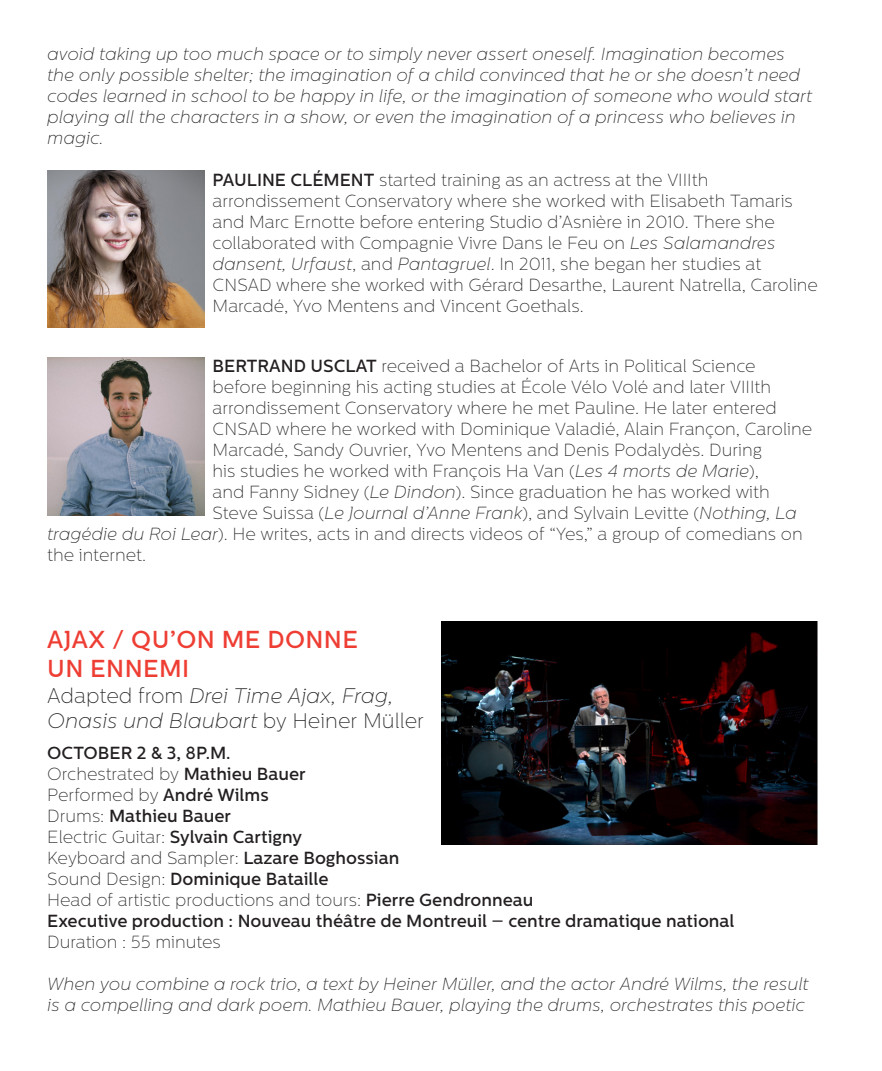
<style>
.page{position:relative;width:882px;height:1071px;background:#fff}
.page>*{position:absolute;margin:0;border:0;box-sizing:border-box;transform-origin:0 0}
.body_text{font:500 24.5px "Centrale Sans";letter-spacing:.015em;color:#ee3e34}
.body_text-2{font:italic 100 21px/25.2px "Centrale Sans";color:#231f20}
.body_text-3{font:100 17.5px/21px "Centrale Sans";color:#231f20}
.body_text-4{font:italic 100 17.5px/21px "Centrale Sans";color:#231f20}
.body_text-5{font:500 17.5px "Centrale Sans";color:#231f20}
.s1{font-weight:500}
.s2{font-style:italic}
.s3{font-style:normal}
.s4{font-weight:100}
</style>
<div class="page">
<img style="left:47px;top:170px;width:157px;height:158px">
<img style="left:47px;top:358px;width:158px;height:157px">
<img style="left:441px;top:621px;width:376px;height:224px">
<p class="body_text-4" style="left:47px;top:44px;width:767px">avoid taking up too much space or to simply never assert oneself. Imagination becomes the only possible shelter; the imagination of a child convinced that he or she doesn’t need codes learned in school to be happy in life, or the imagination of someone who would start playing all the characters in a show, or even the imagination of a princess who believes in magic.</p>
<p class="body_text-3" style="left:213px;top:170px;width:607px"><span class="s1">PAULINE CLÉMENT</span> started training as an actress at the VIIIth arrondissement Conservatory where she worked with Elisabeth Tamaris and Marc Ernotte before entering Studio d’Asnière in 2010. There she collaborated with Compagnie Vivre Dans le Feu on <span class="s2">Les Salamandres dansent, Urfaust</span>, and <span class="s2">Pantagruel</span>. In 2011, she began her studies at CNSAD where she worked with Gérard Desarthe, Laurent Natrella, Caroline Marcadé, Yvo Mentens and Vincent Goethals.</p>
<p class="body_text-3" style="left:213px;top:355px;width:544px"><span class="s1">BERTRAND USCLAT</span> received a Bachelor of Arts in Political Science</p>
<p class="body_text-3" style="left:213px;top:376px;width:560px">before beginning his acting studies at École Vélo Volé and later VIIIth</p>
<p class="body_text-3" style="left:213px;top:397px;width:566px">arrondissement Conservatory where he met Pauline. He later entered</p>
<p class="body_text-3" style="left:213px;top:418px;width:601px">CNSAD where he worked with Dominique Valadié, Alain Françon, Caroline</p>
<p class="body_text-3" style="left:213px;top:439px;width:551px">Marcadé, Sandy Ouvrier, Yvo Mentens and Denis Podalydès. During</p>
<p class="body_text-3" style="left:213px;top:460px;width:548px">his studies he worked with François Ha Van (<span class="s2">Les 4 morts de Marie</span>),</p>
<p class="body_text-3" style="left:213px;top:481px;width:559px">and Fanny Sidney (<span class="s2">Le Dindon</span>). Since graduation he has worked with</p>
<p class="body_text-3" style="left:213px;top:502px;width:586px">Steve Suissa (<span class="s2">Le Journal d’Anne Frank</span>), and Sylvain Levitte (<span class="s2">Nothing, La</span></p>
<p class="body_text-3" style="left:47px;top:523px;width:757px"><span class="s2">tragédie du Roi Lear</span>). He writes, acts in and directs videos of “Yes,” a group of comedians on</p>
<p class="body_text-3" style="left:47px;top:544px;width:100px">the internet.</p>
<p class="body_text" style="left:47px;top:625px;width:312px">AJAX / QU’ON ME DONNE</p>
<p class="body_text" style="left:47px;top:654px;width:144px">UN ENNEMI</p>
<p class="body_text-2" style="left:47px;top:683px;width:378px"><span class="s3">Adapted from</span> Drei Time Ajax, Frag,<br>Onasis und Blaubart <span class="s3">by Heiner Müller</span></p>
<p class="body_text-5" style="left:47px;top:743px;width:185px">OCTOBER 2 &amp; 3, 8P.M.</p>
<p class="body_text-3" style="left:47px;top:764px;width:260px">Orchestrated by <span class="s1">Mathieu Bauer</span></p>
<p class="body_text-3" style="left:47px;top:785px;width:223px">Performed by <span class="s1">André Wilms</span></p>
<p class="body_text-5" style="left:47px;top:806px;width:185px"><span class="s4">Drums:</span> Mathieu Bauer</p>
<p class="body_text-3" style="left:47px;top:827px;width:256px">Electric Guitar: <span class="s1">Sylvain Cartigny</span></p>
<p class="body_text-3" style="left:47px;top:848px;width:354px">Keyboard and Sampler: <span class="s1">Lazare Boghossian</span></p>
<p class="body_text-5" style="left:47px;top:869px;width:283px"><span class="s4">Sound Design:</span> Dominique Bataille</p>
<p class="body_text-3" style="left:47px;top:890px;width:488px">Head of artistic productions and tours: <span class="s1">Pierre Gendronneau</span></p>
<p class="body_text-5" style="left:47px;top:911px;width:689px">Executive production : Nouveau théâtre de Montreuil – centre dramatique national</p>
<p class="body_text-3" style="left:47px;top:932px;width:175px">Duration : 55 minutes</p>
<p class="body_text-4" style="left:47px;top:974px;width:763px">When you combine a rock trio, a text by Heiner Müller, and the actor André Wilms, the result is a compelling and dark poem. Mathieu Bauer, playing the drums, orchestrates this poetic</p>
</div>
